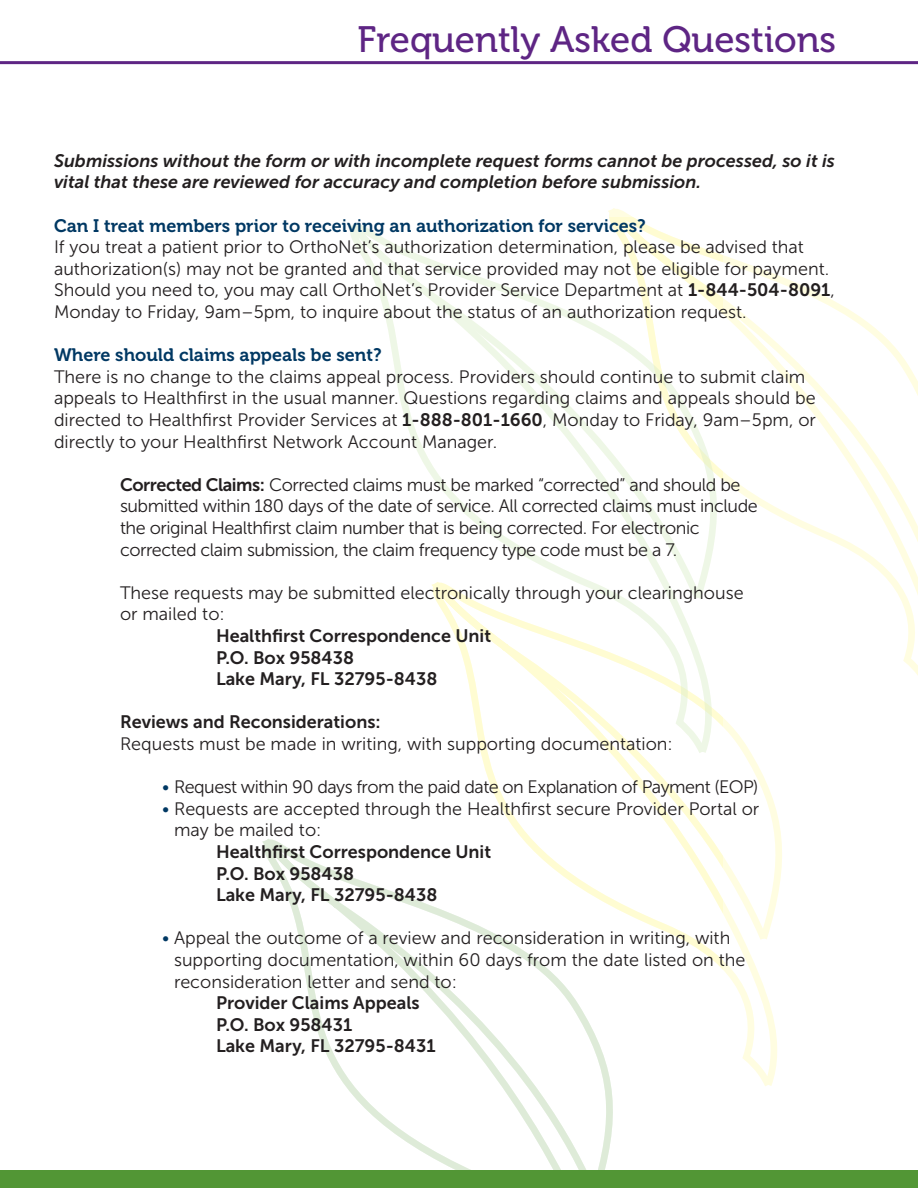
<style>
.page{position:relative;width:918px;height:1188px;background:#fff}
.page>*{position:absolute;margin:0;border:0;box-sizing:border-box;transform-origin:0 0}
.t1{font:36.6px "Museo 500";color:#5e2584}
.t2{font:18px/21.6px "Museo Sans 300";color:#231f20}
.t3{font:18px/21.6px "Museo Sans 300";letter-spacing:-.025em;color:#231f20}
.t4{font:18px/21.6px "Museo Sans 700";color:#231f20}
.t5{font:italic 18px/21.6px "Museo Sans 700";color:#231f20}
.t6{font:18px "Museo 700";color:#003863}
.t7{font:18px "Museo Sans 300";letter-spacing:-.03em;color:#231f20}
.s1{font-family:"Museo Sans 700"}
.s2{color:#003863}
</style>
<div class="page">
<svg style="left:481px;top:712px;width:301px;height:374px"></svg>
<svg style="left:262px;top:838px;width:351px;height:333px"></svg>
<svg style="left:608px;top:208px;width:310px;height:467px"></svg>
<svg style="left:349px;top:223px;width:368px;height:530px"></svg>
<div style="left:0;top:1171px;width:918px;height:17px;background:#529635"></div>
<hr style="left:0;top:61px;width:918px;height:3px;background:#5e2584">
<h1 class="t1" style="left:358px;top:19px;width:480px">Frequently Asked Questions</h1>
<p class="t5" style="left:54px;top:150px;width:783px">Submissions without the form or with incomplete request forms cannot be processed, so it is vital that these are reviewed for accuracy and completion before submission.</p>
<p class="t6" style="left:54px;top:215px;width:593px">Can I treat members prior to receiving an authorization for services?</p>
<p class="t2" style="left:54px;top:236px;width:782px">If you treat a patient prior to OrthoNet’s authorization determination, please be advised that authorization(s) may not be granted and that service provided may not be eligible for payment.<br>Should you need to, you may call OrthoNet’s Provider Service Department at <span class="s1">1-844-504-8091</span>, Monday to Friday, 9am–5pm, to inquire about the status of an authorization request.</p>
<p class="t6" style="left:54px;top:345px;width:329px">Where should claims appeals be sent?</p>
<p class="t2" style="left:54px;top:366px;width:763px">There is no change to the claims appeal process. Providers should continue to submit claim appeals to Healthfirst in the usual manner. Questions regarding claims and appeals should be directed to Healthfirst Provider Services at <span class="s1">1-888-801-1660</span>, Monday to Friday, 9am–5pm, or directly to your Healthfirst Network Account Manager.</p>
<p class="t3" style="left:120px;top:474px;width:639px"><span class="s1">Corrected Claims:</span> Corrected claims must be marked “corrected” and should be submitted within 180 days of the date of service. All corrected claims must include the original Healthfirst claim number that is being corrected. For electronic corrected claim submission, the claim frequency type code must be a 7.</p>
<p class="t2" style="left:120px;top:582px;width:625px">These requests may be submitted electronically through your clearinghouse or mailed to:</p>
<p class="t4" style="left:216px;top:625px;width:277px">Healthfirst Correspondence Unit<br>P.O. Box 958438<br>Lake Mary, FL 32795-8438</p>
<p class="t4" style="left:120px;top:711px;width:262px">Reviews and Reconsiderations:</p>
<p class="t2" style="left:120px;top:733px;width:554px">Requests must be made in writing, with supporting documentation:</p>
<p class="t7" style="left:162px;top:777px;width:598px"><span class="s2">•</span> Request within 90 days from the paid date on Explanation of Payment (EOP)</p>
<p class="t2" style="left:174px;top:798px;width:587px;text-indent:-12px"><span class="s2">•</span> Requests are accepted through the Healthfirst secure Provider Portal or may be mailed to:</p>
<p class="t4" style="left:216px;top:841px;width:277px">Healthfirst Correspondence Unit<br>P.O. Box 958438<br>Lake Mary, FL 32795-8438</p>
<p class="t2" style="left:174px;top:928px;width:573px;text-indent:-12px"><span class="s2">•</span> Appeal the outcome of a review and reconsideration in writing, with supporting documentation, within 60 days from the date listed on the reconsideration letter and send to:</p>
<p class="t4" style="left:216px;top:992px;width:221px">Provider Claims Appeals<br>P.O. Box 958431<br>Lake Mary, FL 32795-8431</p>
</div>
